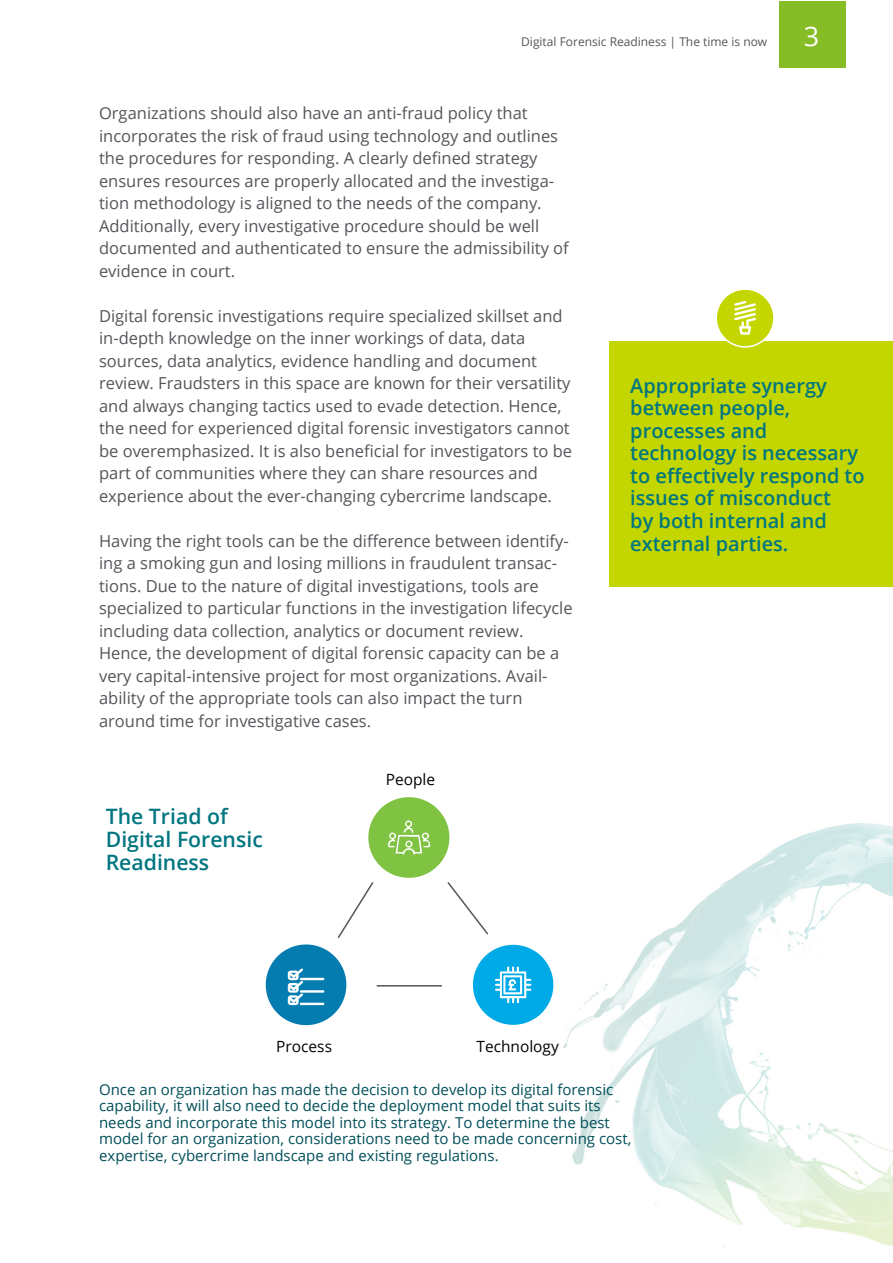
<style>
.page{position:relative;width:893px;height:1263px;background:#fff}
.page>*{position:absolute;margin:0;border:0;box-sizing:border-box;transform-origin:0 0}
.t1{font:27px "Open Sans";color:#fff}
.t2{font:600 21.15px/22.8px "Open Sans";color:#007680}
.t3{font:600 19.95px/22.6px "Open Sans";color:#007680}
.t4{font:16.5px/22.5px "Open Sans";color:#53565a}
.t5{font:15.45px "Open Sans";color:#000}
.t6{font:15px/16.5px "Open Sans";color:#004f59}
.t7{font:12px "Open Sans";color:#53565a}
</style>
<div class="page">
<img style="left:553px;top:823px;width:340px;height:424px">
<div style="left:609px;top:341px;width:284px;height:245px;background:#c4d600"></div>
<div style="left:716px;top:289px;width:58px;height:58px;background:#c4d600;border-radius:50%"></div>
<div style="left:715px;top:288px;width:60px;height:60px;border:2px solid #fff;border-radius:50%"></div>
<svg style="left:266px;top:797px;width:287px;height:228px"></svg>
<hr style="left:377px;top:985px;width:65px;height:1px;background:#53565a">
<svg style="left:734px;top:301px;width:22px;height:34px"></svg>
<div style="left:779px;top:1px;width:67px;height:67px;background:#86bc25"></div>
<p class="t7" style="left:521px;top:33px;width:248px">Digital Forensic Readiness | The time is now</p>
<h1 class="t1" style="left:804px;top:18px;width:17px">3</h1>
<p class="t4" style="left:99px;top:101px;width:471px">Organizations should also have an anti-fraud policy that incorporates the risk of fraud using technology and outlines the procedures for responding. A clearly defined strategy ensures resources are properly allocated and the investiga&shy;tion methodology is aligned to the needs of the company.<br>Additionally, every investigative procedure should be well documented and authenticated to ensure the admissibility of evidence in court.</p>
<p class="t4" style="left:99px;top:304px;width:475px">Digital forensic investigations require specialized skillset and in-depth knowledge on the inner workings of data, data sources, data analytics, evidence handling and document review. Fraudsters in this space are known for their versatility and always changing tactics used to evade detection. Hence, the need for experienced digital forensic investigators cannot be overemphasized. It is also beneficial for investigators to be part of communities where they can share resources and experience about the ever-changing cybercrime landscape.</p>
<p class="t4" style="left:99px;top:529px;width:475px">Having the right tools can be the difference between identify&shy;ing a smoking gun and losing millions in fraudulent transac&shy;tions. Due to the nature of digital investigations, tools are specialized to particular functions in the investigation lifecycle including data collection, analytics or document review.<br>Hence, the development of digital forensic capacity can be a very capital-intensive project for most organizations. Avail&shy;ability of the appropriate tools can also impact the turn around time for investigative cases.</p>
<p class="t2" style="left:106px;top:805px;width:159px">The Triad of<br>Digital Forensic<br>Readiness</p>
<p class="t5" style="left:386px;top:769px;width:51px">People</p>
<p class="t3" style="left:630px;top:373px;width:236px">Appropriate synergy between people, processes and technology is necessary to effectively respond to issues of misconduct<br>by both internal and external parties.</p>
<p class="t5" style="left:276px;top:1036px;width:57px">Process</p>
<p class="t5" style="left:476px;top:1036px;width:84px">Technology</p>
<p class="t6" style="left:99px;top:1081px;width:534px">Once an organization has made the decision to develop its digital forensic capability, it will also need to decide the deployment model that suits its needs and incorporate this model into its strategy. To determine the best model for an organization, considerations need to be made concerning cost, expertise, cybercrime landscape and existing regulations.</p>
</div>
